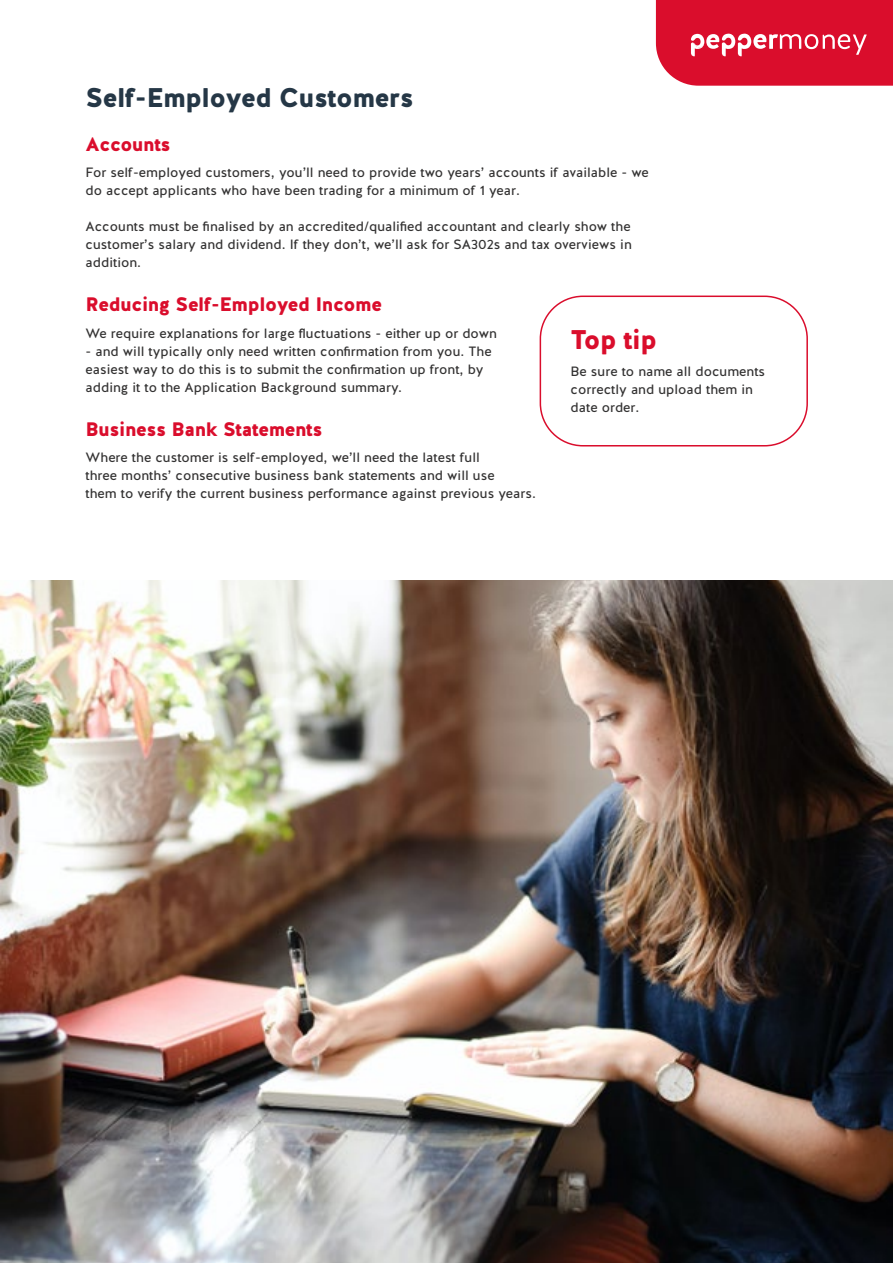
<style>
.page{position:relative;width:893px;height:1263px;background:#fff}
.page>*{position:absolute;margin:0;border:0;box-sizing:border-box;transform-origin:0 0}
.t1{font:900 27px "Halis R";letter-spacing:-.02em;color:#253746}
.t2{font:900 27px "Halis R";letter-spacing:-.02em;color:#da0d2c}
.t3{font:900 19.5px "Halis R";letter-spacing:-.02em;color:#da0d2c}
.t4{font:13.5px/18px "Halis R";color:#333232}
</style>
<div class="page">
<svg style="left:656px;top:0;width:237px;height:86px;background:#dd213d"></svg>
<div style="left:540px;top:296px;width:268px;height:150px;border:2px solid #da0d2c;border-radius:43px"></div>
<img style="left:0;top:580px;width:893px;height:683px">
<h1 class="t1" style="left:86px;top:80px;width:330px">Self-Employed Customers</h1>
<h2 class="t3" style="left:86px;top:131px;width:87px">Accounts</h2>
<p class="t4" style="left:86px;top:164px;width:565px">For self-employed customers, you’ll need to provide two years’ accounts if available - we do accept applicants who have been trading for a minimum of 1 year.</p>
<p class="t4" style="left:86px;top:218px;width:548px;text-align:justify">Accounts must be finalised by an accredited/qualified accountant and clearly show the customer’s salary and dividend. If they don’t, we’ll ask for SA302s and tax overviews in addition.</p>
<h2 class="t3" style="left:86px;top:292px;width:298px">Reducing Self-Employed Income</h2>
<p class="t4" style="left:86px;top:324px;width:413px">We require explanations for large fluctuations - either up or down</p>
<p class="t4" style="left:86px;top:342px;width:408px">- and will typically only need written confirmation from you. The easiest way to do this is to submit the confirmation up front, by adding it to the Application Background summary.</p>
<h2 class="t3" style="left:86px;top:416px;width:239px">Business Bank Statements</h2>
<p class="t4" style="left:86px;top:449px;width:452px">Where the customer is self-employed, we’ll need the latest full<br>three months’ consecutive business bank statements and will use<br>them to verify the current business performance against previous years.</p>
<h1 class="t2" style="left:571px;top:322px;width:88px">Top tip</h1>
<p class="t4" style="left:571px;top:362px;width:196px">Be sure to name all documents correctly and upload them in date order.</p>
</div>
